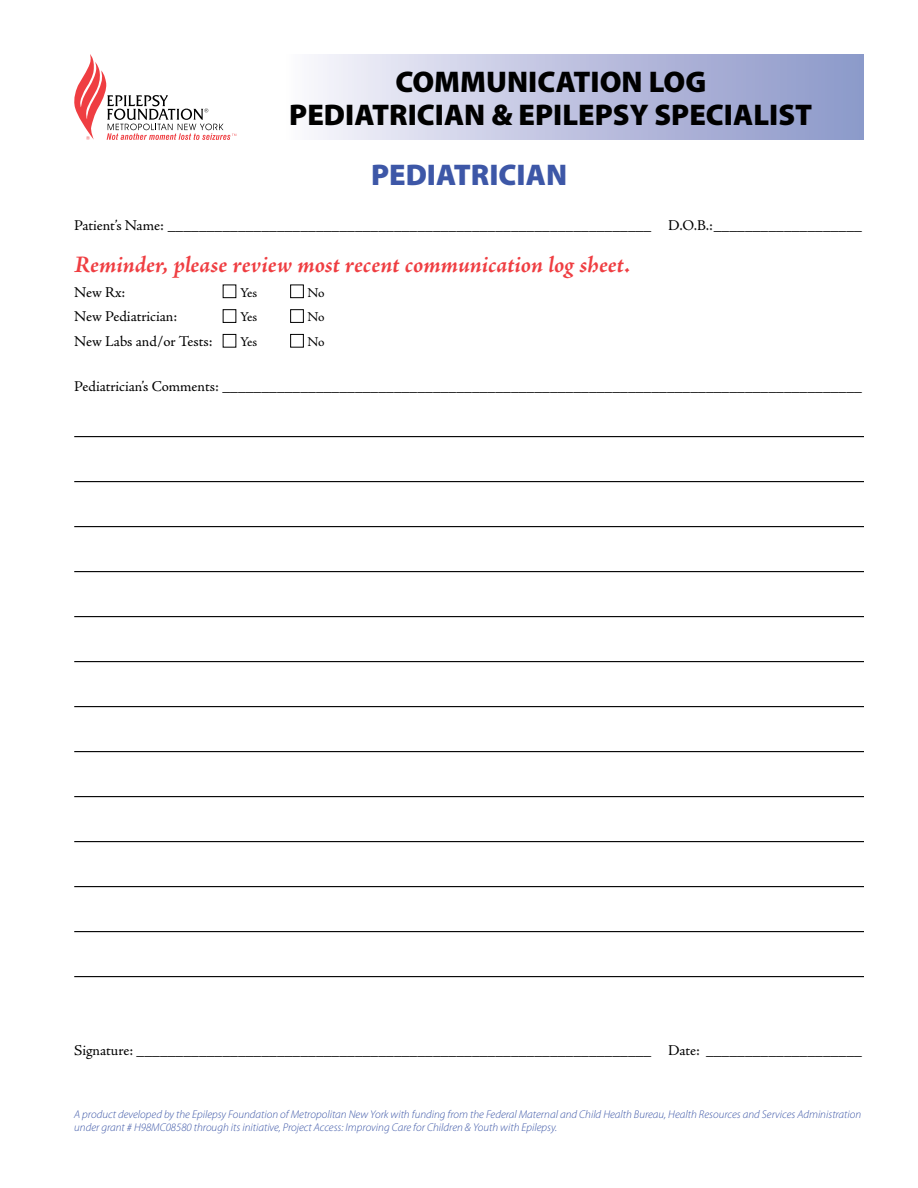
<style>
.page{position:relative;width:918px;height:1188px;background:#fff}
.page>*{position:absolute;margin:0;border:0;box-sizing:border-box;transform-origin:0 0}
.t1{font:900 30px/33px "Myriad Pro";color:#000;text-align:center}
.t2{font:900 30px "Myriad Pro";color:#3d57a7}
.t3{font:italic 700 24px "Adobe Jenson Pro";letter-spacing:-.005em;color:#ef3e42}
.t4{font:15px "Adobe Jenson Pro";letter-spacing:-.005em;color:#000}
.t5{font:13.5px "Adobe Jenson Pro";letter-spacing:-.03em;color:#000}
.t6{font:italic 300 11.25px/13.5px "Myriad Pro";color:#3d57a7}
</style>
<div class="page">
<svg style="left:74px;top:54px;width:162px;height:86px"></svg>
<div style="left:284px;top:54px;width:579px;height:86px;background:linear-gradient(to right,#f8f6fc,#8994c7)"></div>
<hr style="left:74px;top:436px;width:790px;height:1px;background:#000">
<hr style="left:74px;top:481px;width:790px;height:1px;background:#000">
<hr style="left:74px;top:526px;width:790px;height:1px;background:#000">
<hr style="left:74px;top:571px;width:790px;height:1px;background:#000">
<hr style="left:74px;top:616px;width:790px;height:1px;background:#000">
<hr style="left:74px;top:661px;width:790px;height:1px;background:#000">
<hr style="left:74px;top:706px;width:790px;height:1px;background:#000">
<hr style="left:74px;top:751px;width:790px;height:1px;background:#000">
<hr style="left:74px;top:796px;width:790px;height:1px;background:#000">
<hr style="left:74px;top:841px;width:790px;height:1px;background:#000">
<hr style="left:74px;top:886px;width:790px;height:1px;background:#000">
<hr style="left:74px;top:931px;width:790px;height:1px;background:#000">
<hr style="left:74px;top:976px;width:790px;height:1px;background:#000">
<div style="left:223px;top:285px;width:13px;height:13px;border:1px solid #000"></div>
<div style="left:290px;top:285px;width:14px;height:13px;border:1px solid #000"></div>
<div style="left:223px;top:309px;width:13px;height:14px;border:1px solid #000"></div>
<div style="left:290px;top:309px;width:14px;height:14px;border:1px solid #000"></div>
<div style="left:223px;top:334px;width:13px;height:14px;border:1px solid #000"></div>
<div style="left:290px;top:334px;width:14px;height:14px;border:1px solid #000"></div>
<h1 class="t1" style="left:289px;top:65px;width:524px">COMMUNICATION LOG<br>PEDIATRICIAN &amp; EPILEPSY SPECIALIST</h1>
<h1 class="t2" style="left:371px;top:157px;width:198px">PEDIATRICIAN</h1>
<p class="t4" style="left:74px;top:216px;width:789px">Patient’s Name: ______________________________________________________________ D.O.B.:___________________</p>
<h2 class="t3" style="left:74px;top:251px;width:558px">Reminder, please review most recent communication log sheet.</h2>
<p class="t4" style="left:74px;top:283px;width:53px">New Rx:</p>
<p class="t5" style="left:240px;top:285px;width:19px">Yes</p>
<p class="t5" style="left:308px;top:285px;width:19px">No</p>
<p class="t4" style="left:74px;top:308px;width:104px">New Pediatrician:</p>
<p class="t5" style="left:240px;top:309px;width:19px">Yes</p>
<p class="t5" style="left:308px;top:309px;width:19px">No</p>
<p class="t4" style="left:74px;top:333px;width:140px">New Labs and/or Tests:</p>
<p class="t5" style="left:240px;top:334px;width:19px">Yes</p>
<p class="t5" style="left:308px;top:334px;width:19px">No</p>
<p class="t4" style="left:74px;top:378px;width:789px">Pediatrician’s Comments: __________________________________________________________________________________</p>
<p class="t4" style="left:74px;top:1042px;width:789px">Signature: __________________________________________________________________ Date: ____________________</p>
<p class="t6" style="left:74px;top:1107px;width:789px">A product developed by the Epilepsy Foundation of Metropolitan New York with funding from the Federal Maternal and Child Health Bureau, Health Resources and Services Administration under grant # H98MC08580 through its initiative, Project Access: Improving Care for Children &amp; Youth with Epilepsy.</p>
</div>
